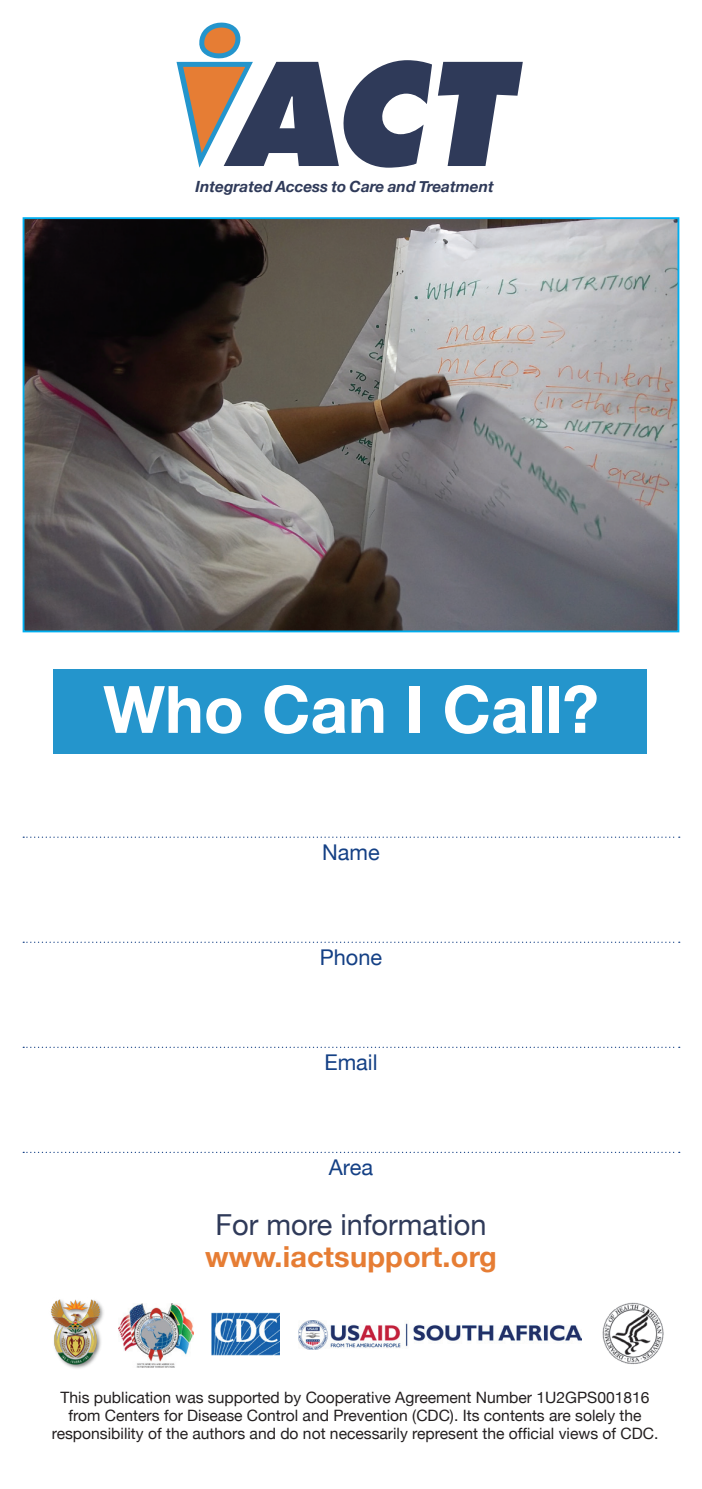
<style>
.page{position:relative;width:702px;height:1489px;background:#fff}
.page>*{position:absolute;margin:0;border:0;box-sizing:border-box;transform-origin:0 0}
.t1{font:700 65.5px "Helvetica Neue";color:#fff}
.t2{font:700 29px "Helvetica Neue";letter-spacing:.005em;color:#e67d34}
.t3{font:29px "Helvetica Neue";color:#2f3a59}
.t4{font:21.75px "Helvetica Neue";color:#144085}
.t5{font:15.75px/18.2px "Helvetica Neue";color:#231f20;text-align:center}
.t6{font:italic 700 15.5px "Helvetica Neue";color:#2f3a59}
</style>
<div class="page">
<svg style="left:23px;top:836px;width:656px;height:1px"></svg>
<svg style="left:23px;top:941px;width:656px;height:1px"></svg>
<svg style="left:23px;top:1046px;width:656px;height:1px"></svg>
<svg style="left:23px;top:1151px;width:656px;height:1px"></svg>
<img style="left:26px;top:220px;width:650px;height:409px">
<div style="left:23px;top:217px;width:656px;height:415px;border:2px solid #00aeef"></div>
<svg style="left:176px;top:22px;width:347px;height:146px"></svg>
<div style="left:54px;top:669px;width:593px;height:84px;background:#2495cc"></div>
<img style="left:51px;top:1299px;width:53px;height:70px">
<img style="left:118px;top:1303px;width:75px;height:63px">
<img style="left:212px;top:1312px;width:67px;height:43px">
<img style="left:299px;top:1320px;width:282px;height:29px">
<img style="left:602px;top:1302px;width:62px;height:63px">
<p class="t6" style="left:195px;top:177px;width:300px">Integrated Access to Care and Treatment</p>
<h1 class="t1" style="left:103px;top:669px;width:497px">Who Can I Call?</h1>
<h3 class="t4" style="left:322px;top:838px;width:59px">Name</h3>
<h3 class="t4" style="left:320px;top:943px;width:64px">Phone</h3>
<h3 class="t4" style="left:324px;top:1048px;width:55px">Email</h3>
<h3 class="t4" style="left:329px;top:1153px;width:46px">Area</h3>
<h2 class="t3" style="left:215px;top:1206px;width:272px">For more information</h2>
<h2 class="t2" style="left:205px;top:1238px;width:293px">www.iactsupport.org</h2>
<p class="t5" style="left:52px;top:1387px;width:608px">This publication was supported by Cooperative Agreement Number 1U2GPS001816 from Centers for Disease Control and Prevention (CDC). Its contents are solely the responsibility of the authors and do not necessarily represent the official views of CDC.</p>
</div>
